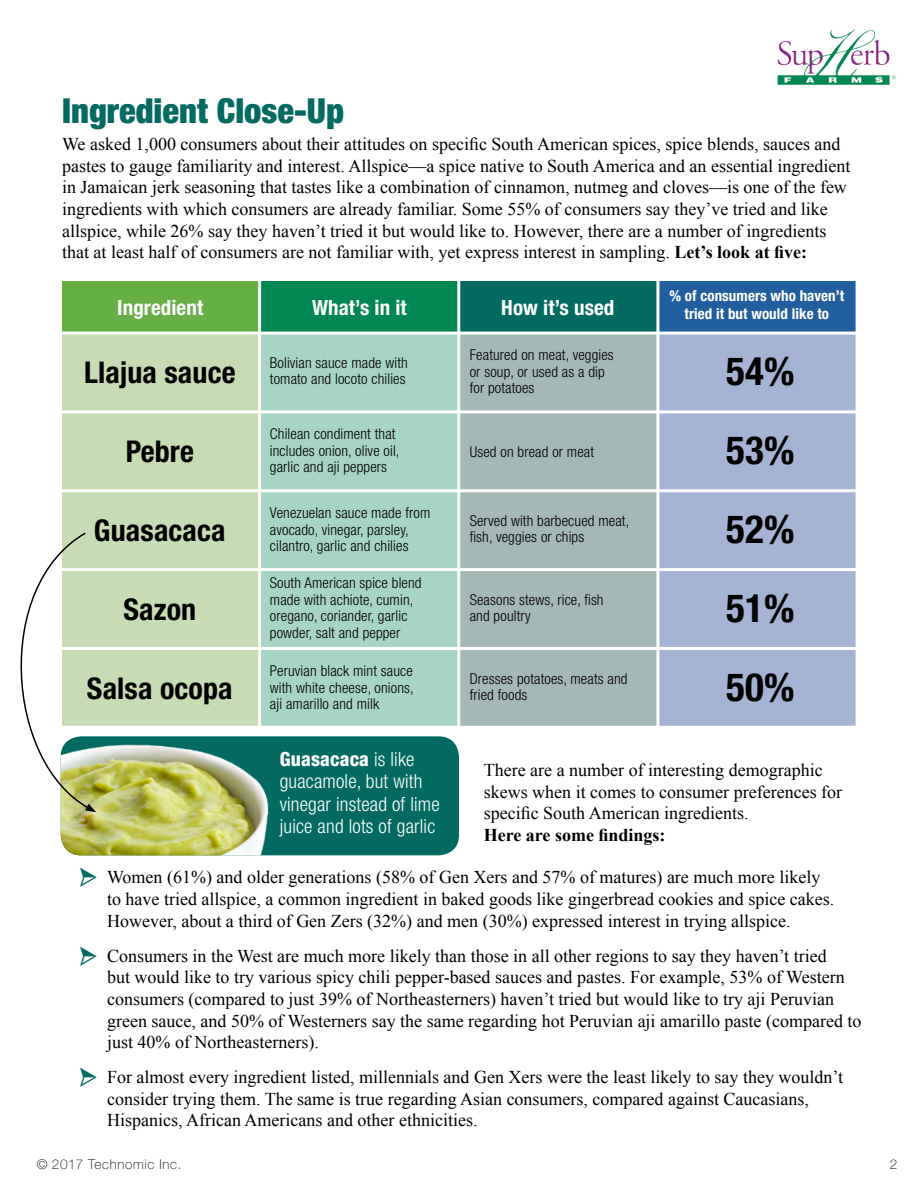
<style>
.page{position:relative;width:918px;height:1188px;background:#fff}
.page>*{position:absolute;margin:0;border:0;box-sizing:border-box;transform-origin:0 0}
.t1{font:700 condensed 39px "Helvetica Neue LT Std";letter-spacing:.005em;color:#000}
.t2{font:900 condensed 34.5px "Helvetica Neue LT Std";color:#036a62}
.t3{font:700 condensed 30px "Helvetica Neue LT Std";letter-spacing:.005em;color:#000}
.t4{font:700 condensed 21px "Helvetica Neue LT Std";letter-spacing:.005em;color:#fff}
.t5{font:300 condensed 19.5px/22.5px "Helvetica Neue LT Std";letter-spacing:.01em;color:#fff}
.t6{font:18px/21.6px "Times New Roman";color:#000}
.t7{font:700 18px "Times New Roman";color:#000}
.t8{font:300 condensed 15px/16.5px "Helvetica Neue LT Std";letter-spacing:.01em;color:#000}
.t9{font:700 condensed 15px/18px "Helvetica Neue LT Std";letter-spacing:.005em;color:#fff;text-align:center}
.t10{font:100 13.5px "Helvetica Neue";letter-spacing:.05em;color:#000}
.s1{font-weight:700}
.s2{font-weight:800}
</style>
<div class="page">
<img style="left:777px;top:30px;width:120px;height:55px">
<div style="left:61px;top:282px;width:199px;height:50px;background:#66af45"></div>
<div style="left:260px;top:282px;width:199px;height:50px;background:#008752"></div>
<div style="left:458px;top:282px;width:199px;height:50px;background:#036a62"></div>
<div style="left:658px;top:282px;width:199px;height:50px;background:#215e9e"></div>
<div style="left:61px;top:333px;width:199px;height:394px;background:#c7dcb4"></div>
<div style="left:260px;top:333px;width:199px;height:394px;background:#a6d5c3"></div>
<div style="left:459px;top:333px;width:198px;height:394px;background:#a4b8b6"></div>
<div style="left:658px;top:333px;width:199px;height:394px;background:#a5b3d5"></div>
<div style="left:61px;top:736px;width:398px;height:119px;background:#036a62;border-radius:20px"></div>
<img style="left:61px;top:736px;width:246px;height:119px">
<hr style="left:53px;top:332px;width:811px;height:3px;background:#fff">
<hr style="left:53px;top:410px;width:811px;height:3px;background:#fff">
<hr style="left:53px;top:489px;width:811px;height:3px;background:#fff">
<hr style="left:53px;top:568px;width:811px;height:3px;background:#fff">
<hr style="left:53px;top:647px;width:811px;height:3px;background:#fff">
<hr style="left:53px;top:726px;width:811px;height:3px;background:#fff">
<hr style="left:59px;top:278px;width:3px;height:455px;background:#fff">
<hr style="left:258px;top:278px;width:3px;height:455px;background:#fff">
<hr style="left:457px;top:278px;width:3px;height:455px;background:#fff">
<hr style="left:656px;top:278px;width:3px;height:455px;background:#fff">
<hr style="left:856px;top:278px;width:3px;height:455px;background:#fff">
<svg style="left:20px;top:532px;width:76px;height:280px"></svg>
<h2 class="t2" style="left:62px;top:89px;width:283px">Ingredient Close-Up</h2>
<p class="t6" style="left:62px;top:133px;width:790px">We asked 1,000 consumers about their attitudes on specific South American spices, spice blends, sauces and pastes to gauge familiarity and interest. Allspice—a spice native to South America and an essential ingredient in Jamaican jerk seasoning that tastes like a combination of cinnamon, nutmeg and cloves—is one of the few ingredients with which consumers are already familiar. Some 55% of consumers say they’ve tried and like allspice, while 26% say they haven’t tried it but would like to. However, there are a number of ingredients that at least half of consumers are not familiar with, yet express interest in sampling. <span class="s1">Let’s look at five:</span></p>
<p class="t4" style="left:117px;top:295px;width:88px">Ingredient</p>
<p class="t4" style="left:312px;top:295px;width:96px">What’s in it</p>
<p class="t4" style="left:501px;top:295px;width:115px">How it’s used</p>
<p class="t9" style="left:669px;top:287px;width:176px">% of consumers who haven’t tried it but would like to</p>
<h3 class="t3" style="left:84px;top:354px;width:153px">Llajua sauce</h3>
<p class="t8" style="left:270px;top:354px;width:140px">Bolivian sauce made with tomato and locoto chilies</p>
<p class="t8" style="left:470px;top:347px;width:146px">Featured on meat, veggies or soup, or used as a dip for potatoes</p>
<h1 class="t1" style="left:726px;top:347px;width:70px">54%</h1>
<h3 class="t3" style="left:126px;top:433px;width:70px">Pebre</h3>
<p class="t8" style="left:270px;top:426px;width:131px">Chilean condiment that includes onion, olive oil, garlic and aji peppers</p>
<p class="t8" style="left:470px;top:444px;width:126px">Used on bread or meat</p>
<h1 class="t1" style="left:726px;top:426px;width:70px">53%</h1>
<h3 class="t3" style="left:94px;top:512px;width:133px">Guasacaca</h3>
<p class="t8" style="left:270px;top:505px;width:162px">Venezuelan sauce made from avocado, vinegar, parsley, cilantro, garlic and chilies</p>
<p class="t8" style="left:470px;top:512px;width:161px">Served with barbecued meat, fish, veggies or chips</p>
<h1 class="t1" style="left:726px;top:505px;width:70px">52%</h1>
<h3 class="t3" style="left:123px;top:591px;width:74px">Sazon</h3>
<p class="t8" style="left:270px;top:575px;width:153px">South American spice blend made with achiote, cumin, oregano, coriander, garlic powder, salt and pepper</p>
<p class="t8" style="left:470px;top:591px;width:135px">Seasons stews, rice, fish and poultry</p>
<h1 class="t1" style="left:726px;top:585px;width:70px">51%</h1>
<h3 class="t3" style="left:87px;top:670px;width:147px">Salsa ocopa</h3>
<p class="t8" style="left:270px;top:663px;width:145px;text-align:justify">Peruvian black mint sauce with white cheese, onions, aji amarillo and milk</p>
<p class="t8" style="left:470px;top:670px;width:159px">Dresses potatoes, meats and fried foods</p>
<h1 class="t1" style="left:726px;top:664px;width:70px">50%</h1>
<p class="t5" style="left:280px;top:748px;width:162px"><span class="s2">Guasacaca</span> is like guacamole, but with vinegar instead of lime juice and lots of garlic</p>
<p class="t6" style="left:484px;top:759px;width:360px">There are a number of interesting demographic skews when it comes to consumer preferences for specific South American ingredients.</p>
<p class="t7" style="left:484px;top:822px;width:183px">Here are some findings:</p>
<p class="t6" style="left:107px;top:866px;width:729px">Women (61%) and older generations (58% of Gen Xers and 57% of matures) are much more likely to have tried allspice, a common ingredient in baked goods like gingerbread cookies and spice cakes.<br>However, about a third of Gen Zers (32%) and men (30%) expressed interest in trying allspice.</p>
<p class="t6" style="left:107px;top:945px;width:756px">Consumers in the West are much more likely than those in all other regions to say they haven’t tried<br>but would like to try various spicy chili pepper-based sauces and pastes. For example, 53% of Western consumers (compared to just 39% of Northeasterners) haven’t tried but would like to try aji Peruvian green sauce, and 50% of Westerners say the same regarding hot Peruvian aji amarillo paste (compared to just 40% of Northeasterners).</p>
<p class="t6" style="left:107px;top:1066px;width:738px">For almost every ingredient listed, millennials and Gen Xers were the least likely to say they wouldn’t consider trying them. The same is true regarding Asian consumers, compared against Caucasians,<br>Hispanics, African Americans and other ethnicities.</p>
<p class="t10" style="left:37px;top:1156px;width:146px">© 2017 Technomic Inc.</p>
<p class="t10" style="left:890px;top:1156px;width:9px">2</p>
</div>
